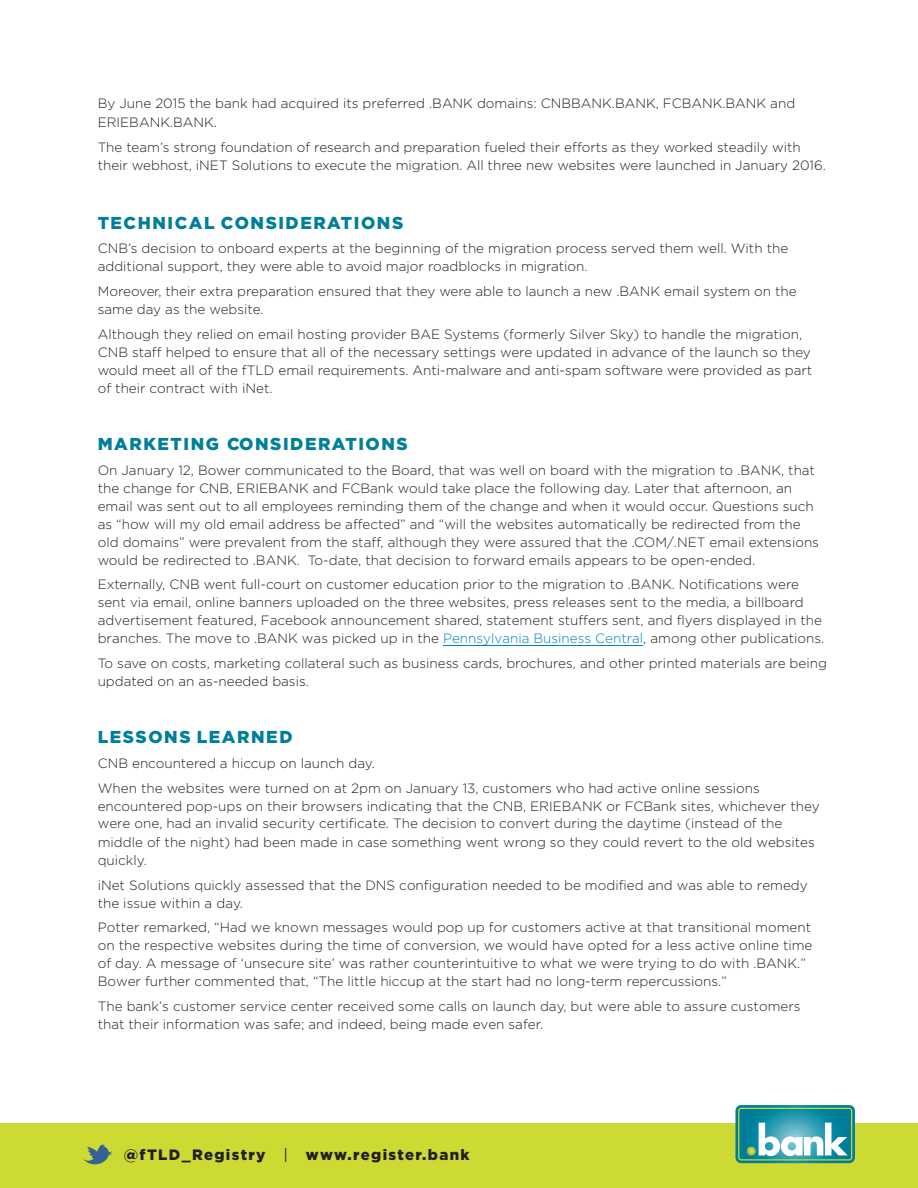
<style>
.page{position:relative;width:918px;height:1188px;background:#fff}
.page>*{position:absolute;margin:0;border:0;box-sizing:border-box;transform-origin:0 0}
.t1{font:900 17.25px "Gotham";letter-spacing:.09em;color:#007f9b}
.t2{font:900 15px "Gotham";letter-spacing:.09em;color:#231f20}
.t3{font:300 13.5px/18px "Gotham";color:#231f20}
.s1{color:#0080c0}
.s2{font-weight:400}
</style>
<div class="page">
<div style="left:0;top:1123px;width:918px;height:65px;background:#ceda34"></div>
<svg style="left:735px;top:1105px;width:120px;height:58px;background:#51a9b0"></svg>
<svg style="left:83px;top:1144px;width:29px;height:21px"></svg>
<hr style="left:443px;top:646px;width:200px;height:1px;background:#0080c0">
<p class="t3" style="left:98px;top:94px;width:699px;line-height:18.5px">By June 2015 the bank had acquired its preferred .BANK domains: CNBBANK.BANK, FCBANK.BANK and<br>ERIEBANK.BANK.</p>
<p class="t3" style="left:98px;top:138px;width:730px">The team’s strong foundation of research and preparation fueled their efforts as they worked steadily with their webhost, iNET Solutions to execute the migration. All three new websites were launched in January 2016.</p>
<p class="t1" style="left:98px;top:213px;width:307px">TECHNICAL CONSIDERATIONS</p>
<p class="t3" style="left:98px;top:239px;width:692px">CNB’s decision to onboard experts at the beginning of the migration process served them well. With the additional support, they were able to avoid major roadblocks in migration.</p>
<p class="t3" style="left:98px;top:282px;width:701px">Moreover, their extra preparation ensured that they were able to launch a new .BANK email system on the same day as the website.</p>
<p class="t3" style="left:98px;top:325px;width:716px">Although they relied on email hosting provider BAE Systems (formerly Silver Sky) to handle the migration, CNB staff helped to ensure that all of the necessary settings were updated in advance of the launch so they would meet all of the fTLD email requirements. Anti-malware and anti-spam software were provided as part of their contract with iNet.</p>
<p class="t1" style="left:98px;top:434px;width:312px">MARKETING CONSIDERATIONS</p>
<p class="t3" style="left:98px;top:461px;width:723px">On January 12, Bower communicated to the Board, that was well on board with the migration to .BANK, that the change for CNB, ERIEBANK and FCBank would take place the following day. Later that afternoon, an email was sent out to all employees reminding them of the change and when it would occur. Questions such as “how will my old email address be affected” and “will the websites automatically be redirected from the old domains” were prevalent from the staff, although they were assured that the .COM/.NET email extensions would be redirected to .BANK. To-date, that decision to forward emails appears to be open-ended.</p>
<p class="t3" style="left:98px;top:576px;width:728px">Externally, CNB went full-court on customer education prior to the migration to .BANK. Notifications were sent via email, online banners uploaded on the three websites, press releases sent to the media, a billboard advertisement featured, Facebook announcement shared, statement stuffers sent, and flyers displayed in the branches. The move to .BANK was picked up in the <span class="s1">Pennsylvania Business Central</span>, among other publications.</p>
<p class="t3" style="left:98px;top:654px;width:731px">To save on costs, marketing collateral such as business cards, brochures, and other printed materials are being updated on an as-needed basis.</p>
<p class="t1" style="left:98px;top:727px;width:196px">LESSONS LEARNED</p>
<p class="t3" style="left:98px;top:751px;width:664px;line-height:24.8px">CNB encountered a hiccup on launch day.<br>When the websites were turned on at 2pm on January 13, customers who had active online sessions</p>
<p class="t3" style="left:98px;top:797px;width:724px">encountered pop-ups on their browsers indicating that the CNB, ERIEBANK or FCBank sites, whichever they were one, had an invalid security certificate. The decision to convert during the daytime (instead of the middle of the night) had been made in case something went wrong so they could revert to the old websites quickly.</p>
<p class="t3" style="left:98px;top:876px;width:712px">iNet Solutions quickly assessed that the DNS configuration needed to be modified and was able to remedy the issue within a day.</p>
<p class="t3" style="left:98px;top:918px;width:716px">Potter remarked, “Had we known messages would pop up for customers active at that transitional moment on the respective websites during the time of conversion, we would have opted for a less active online time of day. A message of ‘unsecure site’ was rather counterintuitive to what we were trying to do with .BANK.” Bower further commented that, “The little hiccup at the start had no long-term repercussions.”</p>
<p class="t3" style="left:98px;top:997px;width:704px">The bank’s customer service center received some calls on launch day, but were able to assure customers that their information was safe; and indeed, being made even safer.</p>
<p class="t2" style="left:124px;top:1146px;width:347px">@fTLD_Registry <span class="s2">|</span> www.register.bank</p>
</div>
